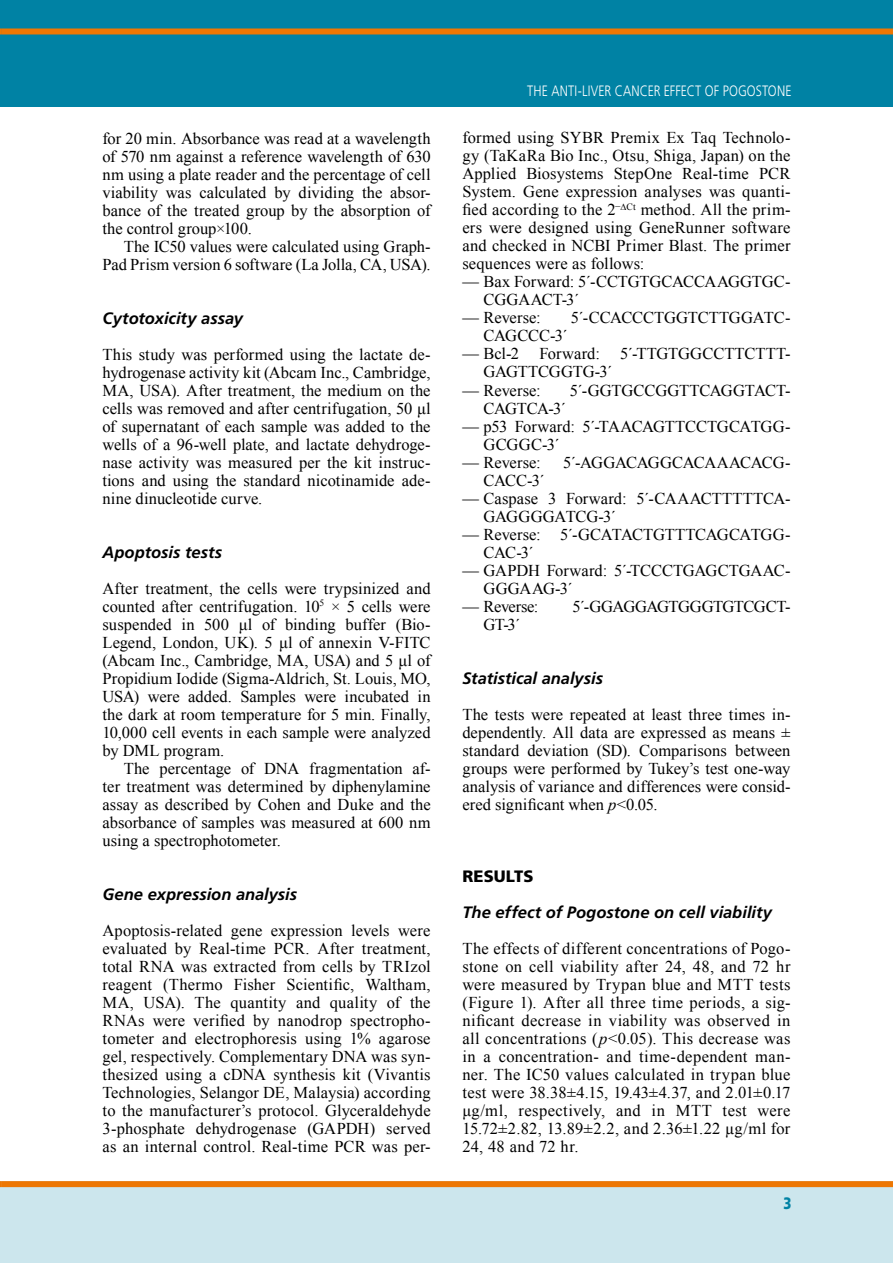
<style>
.page{position:relative;width:893px;height:1263px;background:#fff}
.page>*{position:absolute;margin:0;border:0;box-sizing:border-box;transform-origin:0 0}
.t1{font:16.5px/18px "Times New Roman";color:#000;text-align:justify}
.t2{font:italic 700 16.5px "Frutiger";color:#000}
.t3{font:16.5px "Times New Roman";letter-spacing:-.03em;color:#000}
.t4{font:16.5px "Times New Roman";letter-spacing:-.02em;color:#000}
.t5{font:900 16.5px "Frutiger";letter-spacing:.005em;color:#000}
.t6{font:900 16.5px "Frutiger";color:#0082a4;scale:.8 1}
.t7{font:300 15px "Frutiger";letter-spacing:.01em;color:#fff;scale:.82 1}
.s1{font-style:italic}
</style>
<div class="page">
<hr style="left:0;top:0;width:1px;height:106px;background:#0082a4">
<div style="left:1px;top:0;width:892px;height:106px;background:#0082a4"></div>
<hr style="left:0;top:1181px;width:1px;height:82px;background:#cce6ed">
<div style="left:1px;top:1181px;width:892px;height:82px;background:#cce6ed"></div>
<div style="left:1px;top:28px;width:892px;height:6px;background:#ed7703"></div>
<div style="left:1px;top:1181px;width:892px;height:6px;background:#ed7703"></div>
<p class="t1" style="left:102px;top:129px;width:330px">for 20 min. Absorbance was read at a wavelength of 570 nm against a reference wavelength of 630 nm using a plate reader and the percentage of cell viability was calculated by dividing the absor&shy;bance of the treated group by the absorption of the control group×100.</p>
<p class="t1" style="left:102px;top:237px;width:330px;text-align:right">The IC50 values were calculated using Graph-<br>Pad Prism version 6 software (La Jolla, CA, USA).</p>
<p class="t2" style="left:102px;top:308px;width:142px">Cytotoxicity assay</p>
<p class="t1" style="left:102px;top:345px;width:330px">This study was performed using the lactate de&shy;hydrogenase activity kit (Abcam Inc., Cambridge, MA, USA). After treatment, the medium on the cells was removed and after centrifugation, 50 μl of supernatant of each sample was added to the wells of a 96-well plate, and lactate dehydroge&shy;nase activity was measured per the kit instruc&shy;tions and using the standard nicotinamide ade&shy;nine dinucleotide curve.</p>
<p class="t2" style="left:102px;top:542px;width:121px">Apoptosis tests</p>
<p class="t1" style="left:102px;top:579px;width:330px">After treatment, the cells were trypsinized and counted after centrifugation. 10<sup>5</sup> × 5 cells were suspended in 500 μl of binding buffer (Bio-Legend, London, UK). 5 μl of annexin V-FITC (Abcam Inc., Cambridge, MA, USA) and 5 μl of Propidium Iodide (Sigma-Aldrich, St. Louis, MO, USA) were added. Samples were incubated in the dark at room temperature for 5 min. Finally, 10,000 cell events in each sample were analyzed by DML program.</p>
<p class="t1" style="left:102px;top:759px;width:330px;text-indent:21px">The percentage of DNA fragmentation af&shy;ter treatment was determined by diphenylamine assay as described by Cohen and Duke and the absorbance of samples was measured at 600 nm using a spectrophotometer.</p>
<p class="t2" style="left:102px;top:884px;width:196px">Gene expression analysis</p>
<p class="t1" style="left:102px;top:921px;width:330px">Apoptosis-related gene expression levels were evaluated by Real-time PCR. After treatment, total RNA was extracted from cells by TRIzol reagent (Thermo Fisher Scientific, Waltham, MA, USA). The quantity and quality of the RNAs were verified by nanodrop spectropho&shy;tometer and electrophoresis using 1% agarose gel, respectively. Complementary DNA was syn&shy;thesized using a cDNA synthesis kit (Vivantis Technologies, Selangor DE, Malaysia) according to the manufacturer’s protocol. Glyceraldehyde 3-phosphate dehydrogenase (GAPDH) served as an internal control. Real-time PCR was per-</p>
<p class="t7" style="left:527px;top:83px;width:324px">THE ANTI-LIVER CANCER EFFECT OF POGOSTONE</p>
<p class="t1" style="left:462px;top:129px;width:330px">formed using SYBR Premix Ex Taq Technolo&shy;gy (TaKaRa Bio Inc., Otsu, Shiga, Japan) on the Applied Biosystems StepOne Real-time PCR System. Gene expression analyses was quanti&shy;fied according to the 2<sup>−∆Ct</sup> method. All the prim&shy;ers were designed using GeneRunner software and checked in NCBI Primer Blast. The primer sequences were as follows:</p>
<p class="t1" style="left:484px;top:273px;width:308px;text-indent:-21px">— Bax Forward: 5´-CCTGTGCACCAAGGTGC-<br>CGGAACT-3´</p>
<p class="t1" style="left:462px;top:309px;width:80px">— Reverse:</p>
<p class="t1" style="left:571px;top:309px;width:221px">5´-CCACCCTGGTCTTGGATC-</p>
<p class="t1" style="left:484px;top:327px;width:86px">CAGCCC-3´</p>
<p class="t1" style="left:484px;top:345px;width:308px;text-indent:-21px">— Bcl-2 Forward: 5´-TTGTGGCCTTCTTT-<br>GAGTTCGGTG-3´</p>
<p class="t1" style="left:462px;top:381px;width:80px">— Reverse:</p>
<p class="t1" style="left:570px;top:381px;width:222px">5´-GGTGCCGGTTCAGGTACT-</p>
<p class="t1" style="left:484px;top:399px;width:84px">CAGTCA-3´</p>
<p class="t1" style="left:484px;top:417px;width:308px;text-indent:-21px">— p53 Forward: 5´-TAACAGTTCCTGCATGG-<br>GCGGC-3´</p>
<p class="t1" style="left:462px;top:453px;width:80px">— Reverse:</p>
<p class="t3" style="left:563px;top:451px;width:229px">5´-AGGACAGGCACAAACACG-</p>
<p class="t1" style="left:484px;top:471px;width:63px">CACC-3´</p>
<p class="t1" style="left:484px;top:489px;width:308px;text-indent:-21px">— Caspase 3 Forward: 5´-CAAACTTTTTCA-<br>GAGGGGATCG-3´</p>
<p class="t1" style="left:484px;top:525px;width:308px;text-indent:-21px">— Reverse: 5´-GCATACTGTTTCAGCATGG-<br>CAC-3´</p>
<p class="t1" style="left:484px;top:561px;width:308px;text-indent:-21px">— GAPDH Forward: 5´-TCCCTGAGCTGAAC-<br>GGGAAG-3´</p>
<p class="t4" style="left:462px;top:595px;width:77px">— Reverse:</p>
<p class="t3" style="left:572px;top:595px;width:219px">5´-GGAGGAGTGGGTGTCGCT-</p>
<p class="t1" style="left:484px;top:615px;width:38px">GT-3´</p>
<p class="t2" style="left:462px;top:668px;width:142px">Statistical analysis</p>
<p class="t1" style="left:462px;top:705px;width:330px">The tests were repeated at least three times in&shy;dependently. All data are expressed as means ± standard deviation (SD). Comparisons between groups were performed by Tukey’s test one-way analysis of variance and differences were consid&shy;ered significant when <span class="s1">p</span>&lt;0.05.</p>
<p class="t5" style="left:462px;top:866px;width:73px">RESULTS</p>
<p class="t2" style="left:462px;top:902px;width:311px">The effect of Pogostone on cell viability</p>
<p class="t1" style="left:462px;top:939px;width:330px">The effects of different concentrations of Pogo&shy;stone on cell viability after 24, 48, and 72 hr were measured by Trypan blue and MTT tests (Figure 1). After all three time periods, a sig&shy;nificant decrease in viability was observed in all concentrations (<span class="s1">p</span>&lt;0.05). This decrease was in a concentration- and time-dependent man&shy;ner. The IC50 values calculated in trypan blue test were 38.38±4.15, 19.43±4.37, and 2.01±0.17 μg/ml, respectively, and in MTT test were 15.72±2.82, 13.89±2.2, and 2.36±1.22 µg/ml for 24, 48 and 72 hr.</p>
<p class="t6" style="left:783px;top:1193px;width:12px">3</p>
</div>
